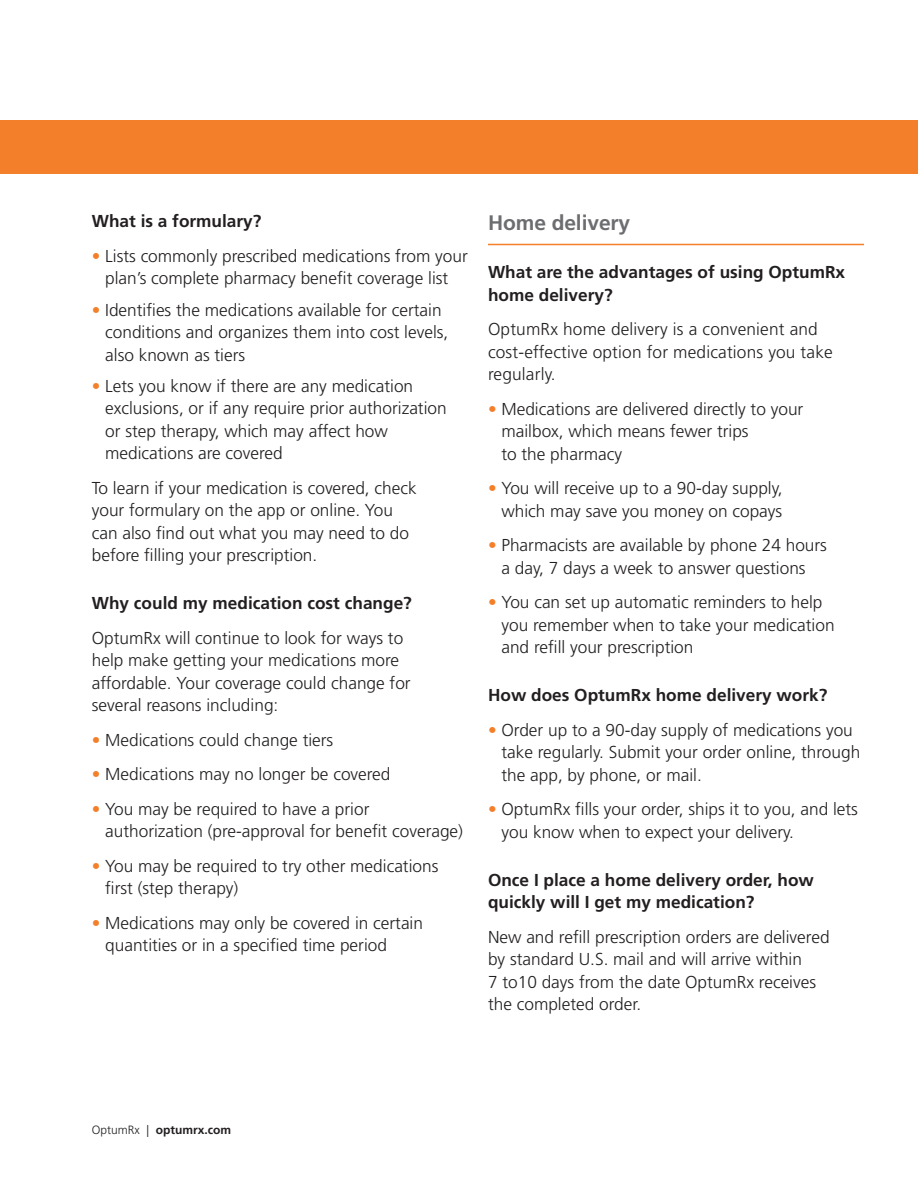
<style>
.page{position:relative;width:918px;height:1188px;background:#fff}
.page>*{position:absolute;margin:0;border:0;box-sizing:border-box;transform-origin:0 0}
.t1{font:700 21px "Frutiger LT Std";letter-spacing:-.005em;color:#6c6d70}
.B2C_Body_Copy__11_5{font:300 17.25px/22.5px "Frutiger LT Std";color:#231f20}
.Question{font:700 17.25px/22.5px "Frutiger LT Std";color:#231f20}
.B2C_Non-CMS_Page_Hea{font:700 12px "Frutiger LT Std";color:#231f20}
.s1{color:#f47f2a}
.s2{font-weight:300}
</style>
<div class="page">
<div style="left:0;top:120px;width:918px;height:54px;background:#f47f2a"></div>
<hr style="left:488px;top:244px;width:376px;height:1px;background:#f47f2a">
<p class="Question" style="left:92px;top:210px;width:171px">What is a formulary?</p>
<p class="B2C_Body_Copy__11_5" style="left:92px;top:245px;width:377px;text-align:center"><span class="s1">•</span> Lists commonly prescribed medications from your plan’s complete pharmacy benefit coverage list</p>
<p class="B2C_Body_Copy__11_5" style="left:105px;top:299px;width:345px;text-indent:-13px"><span class="s1">•</span> Identifies the medications available for certain conditions and organizes them into cost levels, also known as tiers</p>
<p class="B2C_Body_Copy__11_5" style="left:105px;top:375px;width:343px;text-indent:-13px"><span class="s1">•</span> Lets you know if there are any medication exclusions, or if any require prior authorization or step therapy, which may affect how medications are covered</p>
<p class="B2C_Body_Copy__11_5" style="left:92px;top:477px;width:326px">To learn if your medication is covered, check your formulary on the app or online. You can also find out what you may need to do before filling your prescription.</p>
<p class="Question" style="left:92px;top:592px;width:322px">Why could my medication cost change?</p>
<p class="B2C_Body_Copy__11_5" style="left:92px;top:627px;width:320px">OptumRx will continue to look for ways to help make getting your medications more affordable. Your coverage could change for several reasons including:</p>
<p class="B2C_Body_Copy__11_5" style="left:92px;top:729px;width:243px"><span class="s1">•</span> Medications could change tiers</p>
<p class="B2C_Body_Copy__11_5" style="left:92px;top:763px;width:300px"><span class="s1">•</span> Medications may no longer be covered</p>
<p class="B2C_Body_Copy__11_5" style="left:105px;top:798px;width:359px;text-indent:-13px"><span class="s1">•</span> You may be required to have a prior authorization (pre-approval for benefit coverage)</p>
<p class="B2C_Body_Copy__11_5" style="left:105px;top:855px;width:335px;text-indent:-13px"><span class="s1">•</span> You may be required to try other medications first (step therapy)</p>
<p class="B2C_Body_Copy__11_5" style="left:105px;top:912px;width:319px;text-indent:-13px"><span class="s1">•</span> Medications may only be covered in certain quantities or in a specified time period</p>
<p class="t1" style="left:488px;top:211px;width:144px">Home delivery</p>
<p class="Question" style="left:488px;top:261px;width:359px">What are the advantages of using OptumRx home delivery?</p>
<p class="B2C_Body_Copy__11_5" style="left:488px;top:318px;width:346px">OptumRx home delivery is a convenient and cost-effective option for medications you take regularly.</p>
<p class="B2C_Body_Copy__11_5" style="left:501px;top:398px;width:303px;text-indent:-13px"><span class="s1">•</span> Medications are delivered directly to your mailbox, which means fewer trips<br>to the pharmacy</p>
<p class="B2C_Body_Copy__11_5" style="left:488px;top:477px;width:296px;text-align:right"><span class="s1">•</span> You will receive up to a 90-day supply, which may save you money on copays</p>
<p class="B2C_Body_Copy__11_5" style="left:488px;top:534px;width:340px;text-align:center"><span class="s1">•</span> Pharmacists are available by phone 24 hours a day, 7 days a week to answer questions</p>
<p class="B2C_Body_Copy__11_5" style="left:501px;top:591px;width:335px;text-indent:-13px"><span class="s1">•</span> You can set up automatic reminders to help you remember when to take your medication and refill your prescription</p>
<p class="Question" style="left:488px;top:684px;width:341px">How does OptumRx home delivery work?</p>
<p class="B2C_Body_Copy__11_5" style="left:501px;top:719px;width:360px;text-indent:-13px"><span class="s1">•</span> Order up to a 90-day supply of medications you take regularly. Submit your order online, through the app, by phone, or mail.</p>
<p class="B2C_Body_Copy__11_5" style="left:501px;top:798px;width:358px;text-indent:-13px"><span class="s1">•</span> OptumRx fills your order, ships it to you, and lets you know when to expect your delivery.</p>
<p class="Question" style="left:488px;top:868px;width:327px">Once I place a home delivery order, how quickly will I get my medication?</p>
<p class="B2C_Body_Copy__11_5" style="left:488px;top:926px;width:343px">New and refill prescription orders are delivered by standard U.S. mail and will arrive within<br>7 to10 days from the date OptumRx receives the completed order.</p>
<p class="B2C_Non-CMS_Page_Hea" style="left:92px;top:1123px;width:141px"><span class="s2">OptumRx |</span> optumrx.com</p>
</div>
